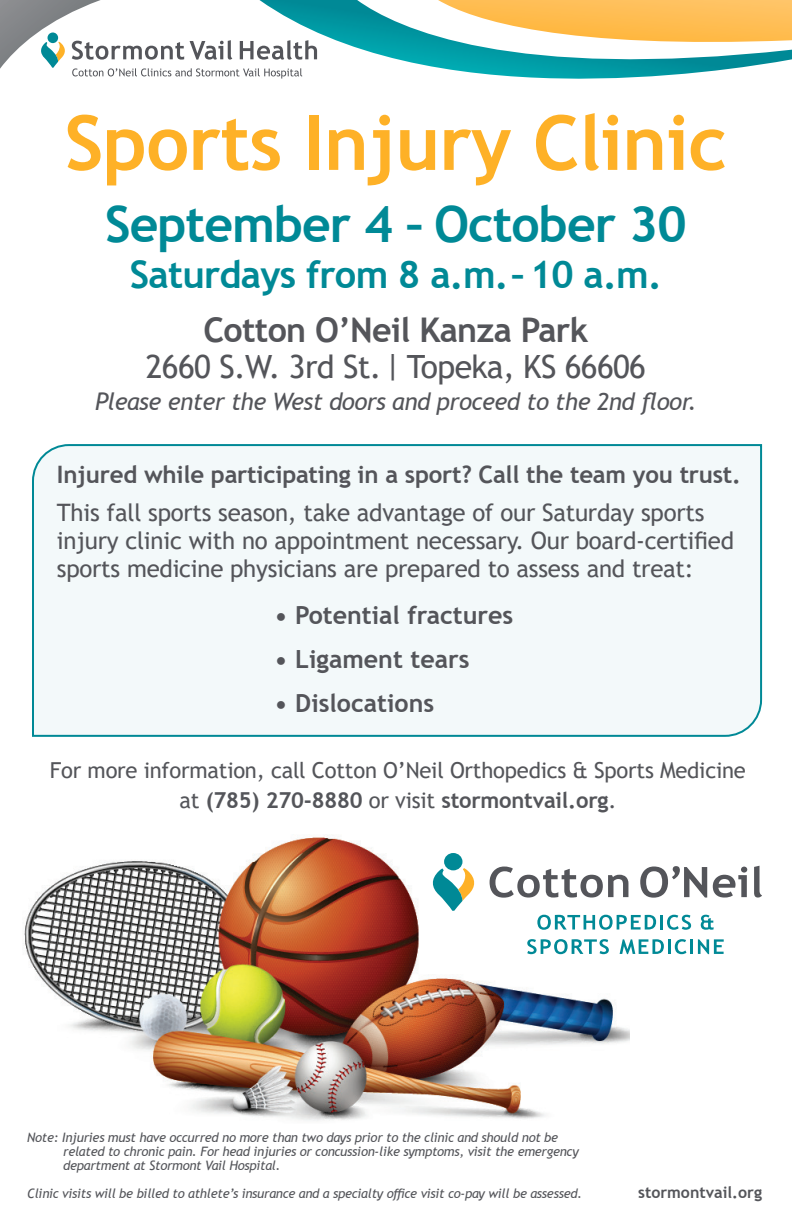
<style>
.page{position:relative;width:792px;height:1224px;background:#fff}
.page>*{position:absolute;margin:0;border:0;box-sizing:border-box;transform-origin:0 0}
.t1{font:700 76px "Trebuchet MS";letter-spacing:-.01em;color:#feb127}
.Locations{font:700 50px "Trebuchet MS";letter-spacing:-.02em;color:#008996}
.Locations-2{font:700 38px "Trebuchet MS";letter-spacing:-.02em;color:#008996}
.Locations-3{font:700 34px "Trebuchet MS";letter-spacing:-.02em;color:#54555a}
.Locations-4{font:32px "Trebuchet MS";letter-spacing:-.02em;color:#54555a}
.Locations-5{font:700 25px "Trebuchet MS";color:#54555a}
.Locations-6{font:24px/28px "Trebuchet MS";letter-spacing:-.01em;color:#54555a}
.Locations-7{font:700 24px "Trebuchet MS";letter-spacing:-.01em;color:#54555a}
.Locations-8{font:italic 24px "Trebuchet MS";letter-spacing:-.02em;color:#54555a}
.Locations-9{font:22px "Trebuchet MS";letter-spacing:-.01em;color:#54555a}
.Locations-10{font:700 22px "Trebuchet MS";letter-spacing:-.01em;color:#54555a}
.t2{font:700 16px "Trebuchet MS";color:#54555a}
.Locations-11{font:italic 13px/14px "Trebuchet MS";letter-spacing:-.02em;color:#54555a}
.s1{font-weight:400}
</style>
<div class="page">
<svg style="left:281px;top:0;width:511px;height:79px"></svg>
<div style="left:32px;top:444px;width:731px;height:293px;background:#f3f9fa"></div>
<img style="left:24px;top:835px;width:605px;height:286px">
<svg style="left:433px;top:868px;width:43px;height:43px"></svg>
<div style="left:444px;top:853px;width:18px;height:17px;background:#008996;border-radius:50%"></div>
<svg style="left:490px;top:867px;width:138px;height:31px"></svg>
<svg style="left:640px;top:866px;width:67px;height:32px"></svg>
<svg style="left:713px;top:867px;width:34px;height:31px"></svg>
<svg style="left:754px;top:866px;width:8px;height:32px"></svg>
<svg style="left:537px;top:915px;width:119px;height:15px"></svg>
<hr style="left:660px;top:915px;width:3px;height:15px;background:#008996">
<svg style="left:667px;top:915px;width:24px;height:15px"></svg>
<svg style="left:701px;top:915px;width:13px;height:15px"></svg>
<svg style="left:527px;top:939px;width:82px;height:15px"></svg>
<svg style="left:620px;top:939px;width:44px;height:15px"></svg>
<hr style="left:668px;top:939px;width:3px;height:15px;background:#008996">
<svg style="left:675px;top:939px;width:11px;height:15px"></svg>
<hr style="left:690px;top:939px;width:3px;height:15px;background:#008996">
<svg style="left:698px;top:939px;width:26px;height:15px"></svg>
<svg style="left:0;top:0;width:317px;height:78px"></svg>
<p class="t1" style="left:65px;top:95px;width:664px">Sports Injury Clinic</p>
<p class="Locations" style="left:105px;top:193px;width:583px">September 4 – October 30</p>
<p class="Locations-2" style="left:130px;top:251px;width:534px">Saturdays from 8 a.m. – 10 a.m.</p>
<p class="Locations-3" style="left:203px;top:308px;width:386px">Cotton O’Neil Kanza Park</p>
<p class="Locations-4" style="left:146px;top:346px;width:502px">2660 S.W. 3rd St. | Topeka, KS 66606</p>
<p class="Locations-8" style="left:95px;top:386px;width:603px">Please enter the West doors and proceed to the 2nd floor.</p>
<p class="Locations-7" style="left:57px;top:460px;width:686px">Injured while participating in a sport? Call the team you trust.</p>
<p class="Locations-6" style="left:57px;top:498px;width:679px">This fall sports season, take advantage of our Saturday sports injury clinic with no appointment necessary. Our board-certified sports medicine physicians are prepared to assess and treat:</p>
<p class="Locations-5" style="left:275px;top:599px;width:240px">• Potential fractures</p>
<p class="Locations-5" style="left:275px;top:643px;width:196px">• Ligament tears</p>
<p class="Locations-5" style="left:275px;top:687px;width:161px">• Dislocations</p>
<p class="Locations-9" style="left:50px;top:757px;width:697px">For more information, call Cotton O’Neil Orthopedics &amp; Sports Medicine</p>
<p class="Locations-10" style="left:180px;top:787px;width:438px"><span class="s1">at</span> (785) 270-8880 <span class="s1">or visit</span> stormontvail.org<span class="s1">.</span></p>
<p class="Locations-11" style="left:63px;top:1130px;width:517px;text-indent:-36px">Note: Injuries must have occurred no more than two days prior to the clinic and should not be related to chronic pain. For head injuries or concussion-like symptoms, visit the emergency department at Stormont Vail Hospital.</p>
<p class="Locations-11" style="left:27px;top:1186px;width:556px">Clinic visits will be billed to athlete’s insurance and a specialty office visit co-pay will be assessed.</p>
<p class="t2" style="left:638px;top:1183px;width:125px">stormontvail.org</p>
</div>
